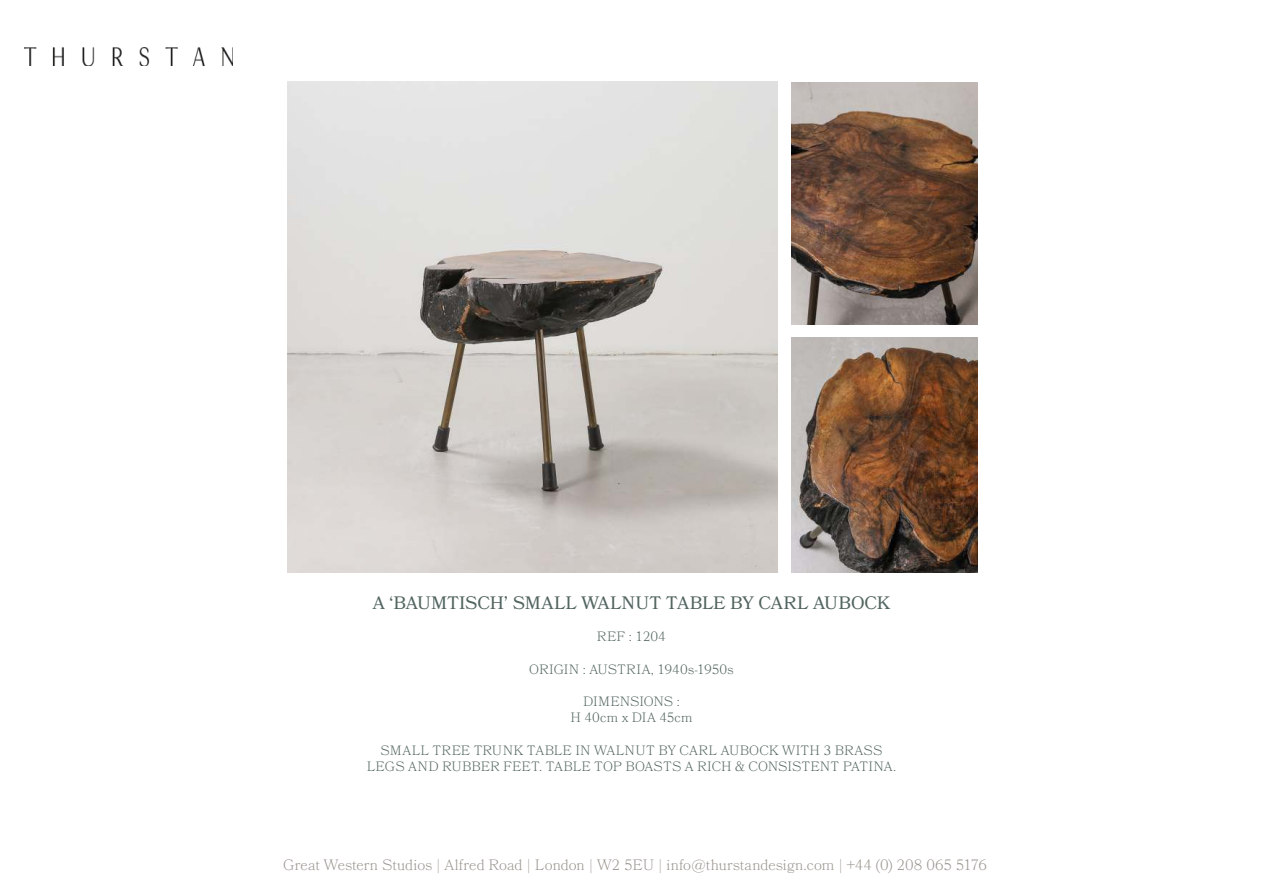
<style>
.page{position:relative;width:1263px;height:893px;background:#fff}
.page>*{position:absolute;margin:0;border:0;box-sizing:border-box;transform-origin:0 0}
.t1{font:18px "Bookmania";letter-spacing:-.01em;color:#51645f}
.t2{font:300 15px "Bookmania";color:#9a948e}
.t3{font:300 13.5px/16.2px "Bookmania";letter-spacing:.01em;color:#51645f;text-align:center}
</style>
<div class="page">
<img style="left:24px;top:48px;width:209px;height:17px">
<img style="left:792px;top:337px;width:185px;height:235px">
<img style="left:792px;top:83px;width:185px;height:242px">
<img style="left:287px;top:82px;width:491px;height:490px">
<h1 class="t1" style="left:373px;top:592px;width:519px">A ‘BAUMTISCH’ SMALL WALNUT TABLE BY CARL AUBOCK</h1>
<p class="t3" style="left:597px;top:629px;width:71px">REF : 1204</p>
<p class="t3" style="left:529px;top:662px;width:206px">ORIGIN : AUSTRIA, 1940s-1950s</p>
<p class="t3" style="left:570px;top:694px;width:124px">DIMENSIONS :<br>H 40cm x DIA 45cm</p>
<p class="t3" style="left:367px;top:743px;width:531px">SMALL TREE TRUNK TABLE IN WALNUT BY CARL AUBOCK WITH 3 BRASS<br>LEGS AND RUBBER FEET. TABLE TOP BOASTS A RICH &amp; CONSISTENT PATINA.</p>
<p class="t2" style="left:283px;top:859px;width:705px">Great Western Studios | Alfred Road | London | W2 5EU | info@thurstandesign.com | +44 (0) 208 065 5176</p>
</div>
